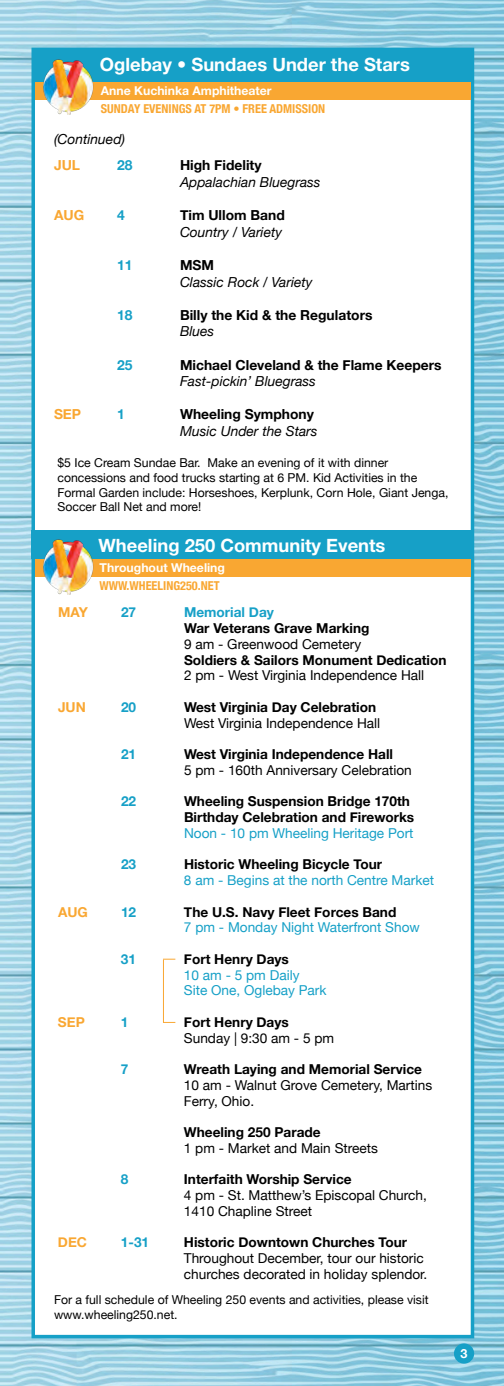
<style>
.page{position:relative;width:504px;height:1386px;background:#fff}
.page>*{position:absolute;margin:0;border:0;box-sizing:border-box;transform-origin:0 0}
.t1{font:700 18.38px "Helvetica Neue LT Pro";color:#fff}
.t2{font:italic 13.83px "Helvetica Neue";color:#000}
.t3{font:700 13.83px "Helvetica Neue";color:#000}
.t4{font:700 13.83px "Helvetica Neue";color:#16a0c7}
.t5{font:700 13.83px "Helvetica Neue";color:#f9a732}
.t6{font:700 13.65px/15.8px "Helvetica Neue";color:#000}
.t7{font:13.65px/15.8px "Helvetica Neue";color:#000}
.t8{font:13.65px/15.8px "Helvetica Neue";color:#16a0c7}
.t9{font:700 13.65px "Helvetica Neue";color:#16a0c7}
.t10{font:700 13.65px "Helvetica Neue";color:#f9a732}
.t11{font:700 12.6px "Helvetica Neue";color:#fff}
.t12{font:12.25px/14.7px "Helvetica Neue";color:#000}
.t13{font:700 condensed 12.25px "Helvetica Neue";color:#f9a732}
.t14{font:700 12.25px "Helvetica Neue LT Pro";color:#fff}
</style>
<div class="page">
<img style="left:0;top:0;width:504px;height:1386px">
<div style="left:32px;top:48px;width:442px;height:1290px;background:#fff;border:4px solid #16a0c7"></div>
<div style="left:35px;top:82px;width:436px;height:18px;background:#f9a732"></div>
<div style="left:32px;top:49px;width:441px;height:33px;background:#16a0c7"></div>
<div style="left:35px;top:559px;width:436px;height:18px;background:#f9a732"></div>
<div style="left:32px;top:530px;width:440px;height:29px;background:#16a0c7"></div>
<div style="left:454px;top:1343px;width:20px;height:21px;background:#16a0c7;border-radius:50%"></div>
<img style="left:43px;top:59px;width:51px;height:55px">
<img style="left:43px;top:540px;width:51px;height:55px">
<hr style="left:163px;top:960px;width:1px;height:63px;background:#f9a732">
<svg style="left:163px;top:959px;width:12px;height:1px"></svg>
<h1 class="t1" style="left:100px;top:53px;width:312px">Oglebay • Sundaes Under the Stars</h1>
<p class="t14" style="left:101px;top:83px;width:172px">Anne Kuchinka Amphitheater</p>
<p class="t13" style="left:101px;top:99px;width:226px">SUNDAY EVENINGS AT 7PM • FREE ADMISSION</p>
<p class="t2" style="left:54px;top:129px;width:73px">(Continued)</p>
<p class="t5" style="left:54px;top:155px;width:28px">JUL</p>
<p class="t4" style="left:117px;top:155px;width:17px">28</p>
<p class="t3" style="left:180px;top:155px;width:83px">High Fidelity</p>
<p class="t2" style="left:180px;top:172px;width:142px">Appalachian Bluegrass</p>
<p class="t5" style="left:54px;top:204px;width:32px">AUG</p>
<p class="t4" style="left:117px;top:204px;width:9px">4</p>
<p class="t3" style="left:180px;top:204px;width:106px">Tim Ullom Band</p>
<p class="t2" style="left:180px;top:222px;width:104px">Country / Variety</p>
<p class="t4" style="left:117px;top:254px;width:17px">11</p>
<p class="t3" style="left:180px;top:254px;width:36px">MSM</p>
<p class="t2" style="left:180px;top:272px;width:134px">Classic Rock / Variety</p>
<p class="t4" style="left:117px;top:304px;width:17px">18</p>
<p class="t3" style="left:180px;top:304px;width:194px">Billy the Kid &amp; the Regulators</p>
<p class="t2" style="left:180px;top:321px;width:36px">Blues</p>
<p class="t4" style="left:117px;top:354px;width:17px">25</p>
<p class="t3" style="left:180px;top:354px;width:263px">Michael Cleveland &amp; the Flame Keepers</p>
<p class="t2" style="left:180px;top:371px;width:137px">Fast-pickin’ Bluegrass</p>
<p class="t5" style="left:54px;top:404px;width:29px">SEP</p>
<p class="t4" style="left:117px;top:404px;width:9px">1</p>
<p class="t3" style="left:180px;top:404px;width:135px">Wheeling Symphony</p>
<p class="t2" style="left:180px;top:421px;width:139px">Music Under the Stars</p>
<p class="t12" style="left:58px;top:456px;width:392px">$5 Ice Cream Sundae Bar. Make an evening of it with dinner concessions and food trucks starting at 6 PM. Kid Activities in the Formal Garden include: Horseshoes, Kerplunk, Corn Hole, Giant Jenga, Soccer Ball Net and more!</p>
<h1 class="t1" style="left:99px;top:534px;width:288px">Wheeling 250 Community Events</h1>
<p class="t14" style="left:100px;top:560px;width:127px">Throughout Wheeling</p>
<p class="t13" style="left:100px;top:576px;width:121px">WWW.WHEELING250.NET</p>
<p class="t10" style="left:58px;top:602px;width:31px">MAY</p>
<p class="t9" style="left:121px;top:602px;width:17px">27</p>
<p class="t9" style="left:184px;top:602px;width:91px">Memorial Day</p>
<p class="t6" style="left:184px;top:621px;width:187px">War Veterans Grave Marking</p>
<p class="t7" style="left:184px;top:637px;width:179px">9 am - Greenwood Cemetery</p>
<p class="t6" style="left:184px;top:652px;width:264px">Soldiers &amp; Sailors Monument Dedication</p>
<p class="t7" style="left:184px;top:668px;width:242px">2 pm - West Virginia Independence Hall</p>
<p class="t10" style="left:58px;top:696px;width:29px">JUN</p>
<p class="t9" style="left:121px;top:696px;width:17px">20</p>
<p class="t6" style="left:184px;top:699px;width:194px">West Virginia Day Celebration</p>
<p class="t7" style="left:184px;top:716px;width:198px">West Virginia Independence Hall</p>
<p class="t9" style="left:121px;top:744px;width:17px">21</p>
<p class="t6" style="left:184px;top:747px;width:211px">West Virginia Independence Hall</p>
<p class="t7" style="left:184px;top:763px;width:229px">5 pm - 160th Anniversary Celebration</p>
<p class="t9" style="left:121px;top:791px;width:17px">22</p>
<p class="t6" style="left:184px;top:794px;width:232px">Wheeling Suspension Bridge 170th<br>Birthday Celebration and Fireworks</p>
<p class="t8" style="left:184px;top:826px;width:231px">Noon - 10 pm Wheeling Heritage Port</p>
<p class="t9" style="left:121px;top:854px;width:17px">23</p>
<p class="t6" style="left:184px;top:857px;width:200px">Historic Wheeling Bicycle Tour</p>
<p class="t8" style="left:184px;top:873px;width:252px">8 am - Begins at the north Centre Market</p>
<p class="t10" style="left:58px;top:901px;width:31px">AUG</p>
<p class="t9" style="left:121px;top:901px;width:17px">12</p>
<p class="t6" style="left:184px;top:904px;width:214px">The U.S. Navy Fleet Forces Band</p>
<p class="t8" style="left:184px;top:920px;width:237px">7 pm - Monday Night Waterfront Show</p>
<p class="t9" style="left:121px;top:948px;width:17px">31</p>
<p class="t6" style="left:184px;top:952px;width:106px">Fort Henry Days</p>
<p class="t8" style="left:184px;top:968px;width:144px">10 am - 5 pm Daily<br>Site One, Oglebay Park</p>
<p class="t10" style="left:58px;top:1011px;width:28px">SEP</p>
<p class="t9" style="left:121px;top:1011px;width:9px">1</p>
<p class="t6" style="left:184px;top:1015px;width:106px">Fort Henry Days</p>
<p class="t7" style="left:184px;top:1031px;width:152px">Sunday | 9:30 am - 5 pm</p>
<p class="t9" style="left:121px;top:1059px;width:9px">7</p>
<p class="t6" style="left:184px;top:1062px;width:240px">Wreath Laying and Memorial Service</p>
<p class="t7" style="left:184px;top:1078px;width:250px">10 am - Walnut Grove Cemetery, Martins<br>Ferry, Ohio.</p>
<p class="t6" style="left:184px;top:1125px;width:138px">Wheeling 250 Parade</p>
<p class="t7" style="left:184px;top:1141px;width:195px">1 pm - Market and Main Streets</p>
<p class="t9" style="left:121px;top:1169px;width:9px">8</p>
<p class="t6" style="left:184px;top:1172px;width:169px">Interfaith Worship Service</p>
<p class="t7" style="left:184px;top:1188px;width:244px">4 pm - St. Matthew’s Episcopal Church,<br>1410 Chapline Street</p>
<p class="t10" style="left:58px;top:1232px;width:31px">DEC</p>
<p class="t9" style="left:121px;top:1232px;width:30px">1-31</p>
<p class="t6" style="left:184px;top:1235px;width:225px">Historic Downtown Churches Tour</p>
<p class="t7" style="left:184px;top:1251px;width:245px">Throughout December, tour our historic churches decorated in holiday splendor.</p>
<p class="t12" style="left:54px;top:1293px;width:376px">For a full schedule of Wheeling 250 events and activities, please visit www.wheeling250.net.</p>
<p class="t11" style="left:461px;top:1344px;width:9px">3</p>
</div>
